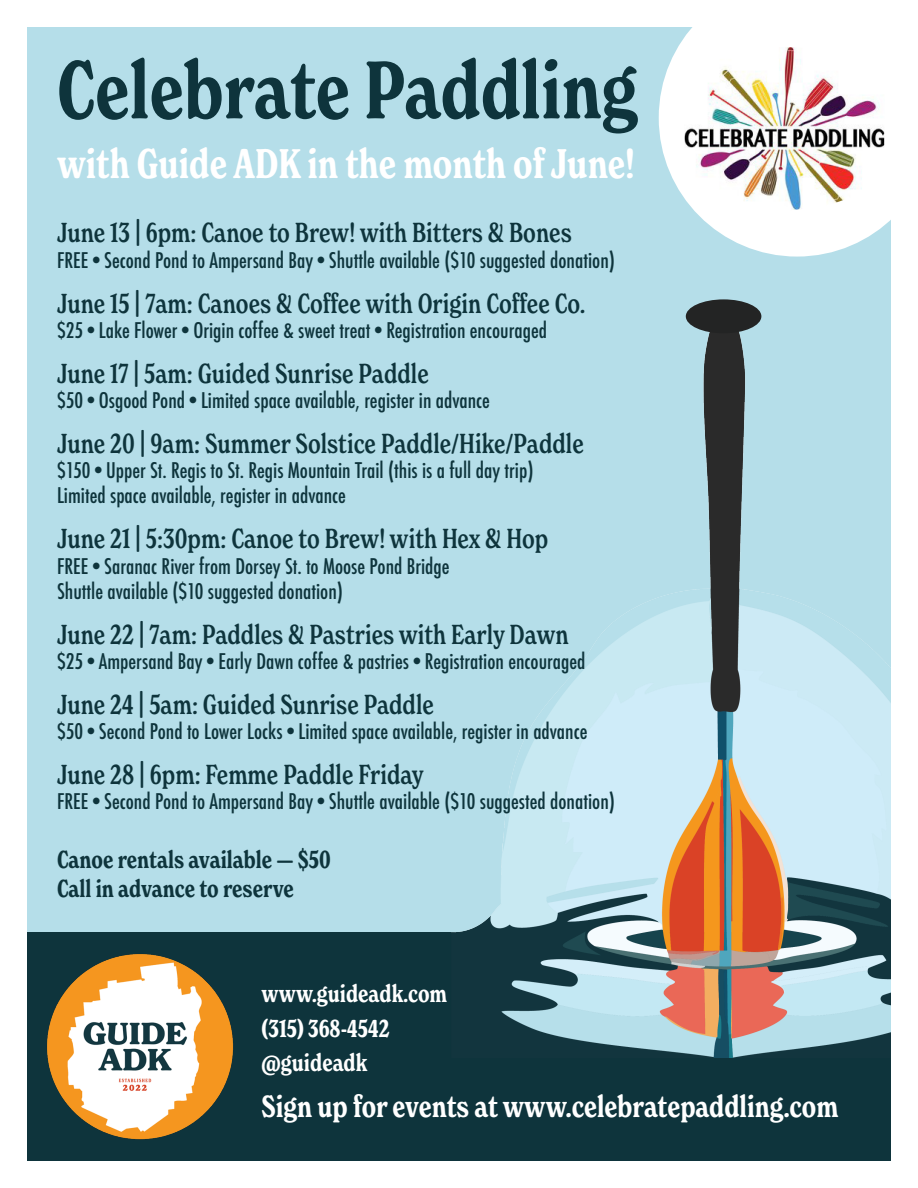
<style>
.page{position:relative;width:918px;height:1188px;background:#fff}
.page>*{position:absolute;margin:0;border:0;box-sizing:border-box;transform-origin:0 0}
.t1{font:600 condensed 79.5px "New Spirit";color:#0e343c}
.t2{font:600 condensed 40.5px "New Spirit";color:#fff}
.t3{font:600 condensed 30px "New Spirit";color:#fff}
.t4{font:500 condensed 27px "New Spirit";color:#0e343c}
.t5{font:600 condensed 24px "New Spirit";color:#0e343c}
.t6{font:600 condensed 24px "New Spirit";color:#fff}
.t7{font:500 condensed 21px "Futura";color:#0e343c}
</style>
<div class="page">
<div style="left:27px;top:27px;width:864px;height:1134px;background:#b5dee9"></div>
<div style="left:27px;top:933px;width:864px;height:228px;background:#0e343c"></div>
<img style="left:47px;top:954px;width:187px;height:186px">
<svg style="left:659px;top:27px;width:232px;height:230px;fill:#fff"></svg>
<img style="left:684px;top:47px;width:200px;height:163px">
<img style="left:452px;top:314px;width:439px;height:744px">
<div style="left:686px;top:299px;width:75px;height:34px;background:#232424;border-radius:50%"></div>
<p class="t1" style="left:57px;top:41px;width:582px">Celebrate Paddling</p>
<p class="t2" style="left:57px;top:139px;width:579px">with Guide ADK in the month of June!</p>
<p class="t4" style="left:57px;top:216px;width:516px">June 13 | 6pm: Canoe to Brew! with Bitters &amp; Bones</p>
<p class="t7" style="left:57px;top:246px;width:560px">FREE•Second Pond to Ampersand Bay•Shuttle available ($10 suggested donation)</p>
<p class="t4" style="left:57px;top:286px;width:530px">June 15 | 7am: Canoes &amp; Coffee with Origin Coffee Co.</p>
<p class="t7" style="left:57px;top:317px;width:492px">$25•Lake Flower•Origin coffee &amp; sweet treat•Registration encouraged</p>
<p class="t4" style="left:57px;top:357px;width:373px">June 17 | 5am: Guided Sunrise Paddle</p>
<p class="t7" style="left:57px;top:387px;width:435px">$50•Osgood Pond•Limited space available, register in advance</p>
<p class="t4" style="left:57px;top:427px;width:528px">June 20 | 9am: Summer Solstice Paddle/Hike/Paddle</p>
<p class="t7" style="left:57px;top:457px;width:478px">$150•Upper St. Regis to St. Regis Mountain Trail (this is a full day trip)</p>
<p class="t7" style="left:57px;top:482px;width:290px">Limited space available, register in advance</p>
<p class="t4" style="left:57px;top:522px;width:493px">June 21 | 5:30pm: Canoe to Brew! with Hex &amp; Hop</p>
<p class="t7" style="left:57px;top:552px;width:394px">FREE•Saranac River from Dorsey St. to Moose Pond Bridge</p>
<p class="t7" style="left:57px;top:578px;width:288px">Shuttle available ($10 suggested donation)</p>
<p class="t4" style="left:57px;top:618px;width:513px">June 22 | 7am: Paddles &amp; Pastries with Early Dawn</p>
<p class="t7" style="left:57px;top:648px;width:530px">$25•Ampersand Bay•Early Dawn coffee &amp; pastries•Registration encouraged</p>
<p class="t4" style="left:57px;top:688px;width:378px">June 24 | 5am: Guided Sunrise Paddle</p>
<p class="t7" style="left:57px;top:718px;width:532px">$50•Second Pond to Lower Locks•Limited space available, register in advance</p>
<p class="t4" style="left:57px;top:758px;width:369px">June 28 | 6pm: Femme Paddle Friday</p>
<p class="t7" style="left:57px;top:788px;width:560px">FREE•Second Pond to Ampersand Bay•Shuttle available ($10 suggested donation)</p>
<p class="t5" style="left:57px;top:845px;width:275px">Canoe rentals available — $50</p>
<p class="t5" style="left:57px;top:873px;width:238px">Call in advance to reserve</p>
<p class="t6" style="left:262px;top:979px;width:187px">www.guideadk.com</p>
<p class="t6" style="left:262px;top:1014px;width:129px">(315) 368-4542</p>
<p class="t6" style="left:262px;top:1048px;width:107px">@guideadk</p>
<p class="t3" style="left:262px;top:1088px;width:578px">Sign up for events at www.celebratepaddling.com</p>
</div>
